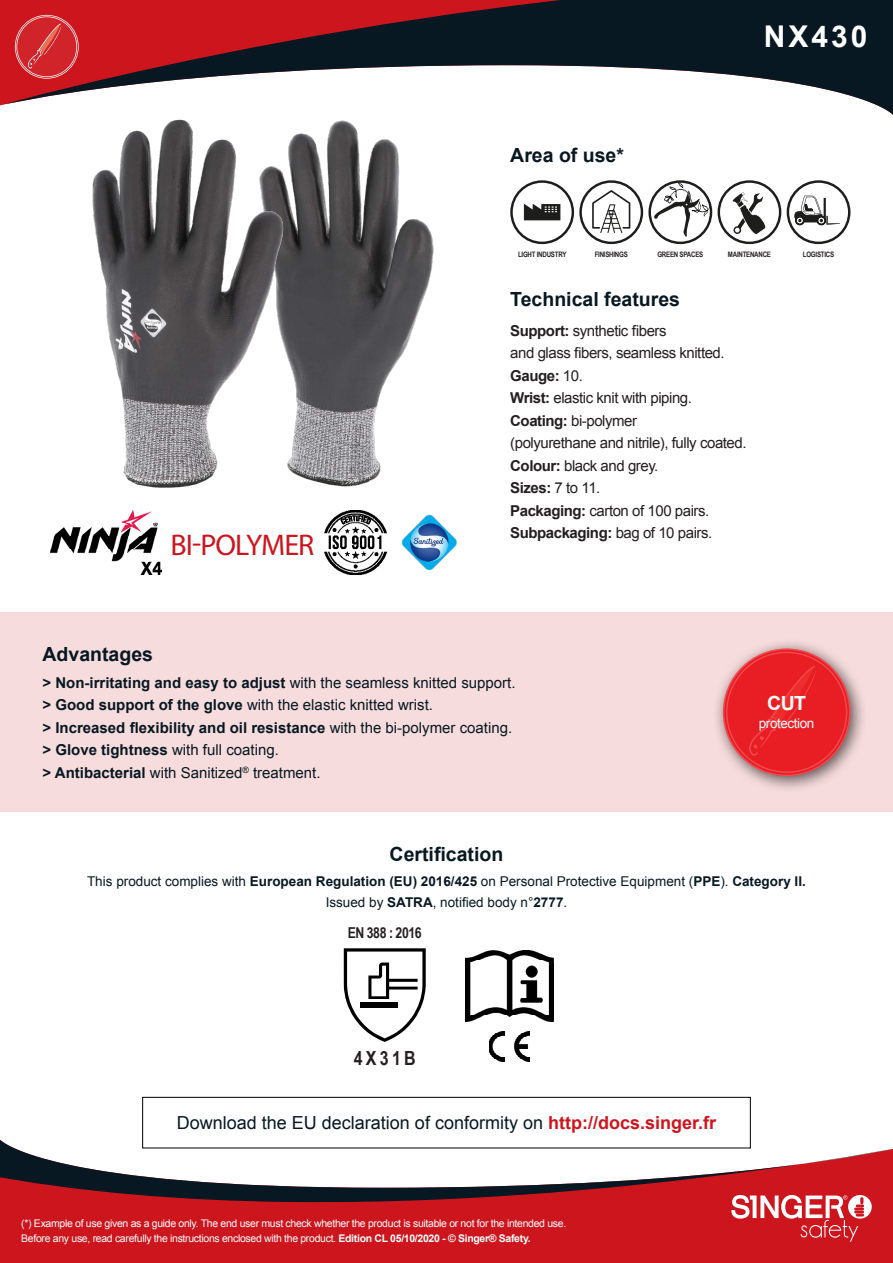
<style>
.page{position:relative;width:893px;height:1263px;background:#fff}
.page>*{position:absolute;margin:0;border:0;box-sizing:border-box;transform-origin:0 0}
.t1{font:30px "Myriad Pro";letter-spacing:-.03em;color:#cd151d}
.t2{font:700 30px "Arial";letter-spacing:.1em;color:#fff}
.t3{font:700 19.5px "Arial";color:#071822}
.t4{font:700 19.5px "Arial Narrow";color:#231f20}
.t5{font:700 19.5px "Arial";color:#fff}
.t6{font:18px "Arial";color:#071822}
.t7{font:15px/22.5px "Arial";letter-spacing:-.03em;color:#231f20}
.t8{font:700 15px "Arial";color:#071822}
.t9{font:15px "Arial";color:#071822}
.t10{font:700 15px "Arial Narrow";letter-spacing:-.03em;color:#231f20}
.t11{font:13.5px "Arial";color:#071822}
.t12{font:13.5px "Arial";letter-spacing:-.03em;color:#fff}
.t13{font:10.5px "Arial";letter-spacing:-.03em;color:#fff}
.t14{font:700 7.5px "Arial Narrow";letter-spacing:-.03em;color:#231f20}
.s1{font-weight:700}
.s2{font-weight:400}
.s3{font-weight:700;color:#cd151d}
</style>
<div class="page">
<svg style="left:0;top:0;width:893px;height:115px;fill:#071822"></svg>
<div style="left:0;top:612px;width:893px;height:200px;background:#f7dcdd"></div>
<svg style="left:344px;top:948px;width:82px;height:94px"></svg>
<div style="left:360px;top:1002px;width:37px;height:6px;background:#000"></div>
<img style="left:465px;top:950px;width:88px;height:71px">
<img style="left:489px;top:1031px;width:41px;height:30px">
<div style="left:579px;top:180px;width:64px;height:64px;border:2px solid #1d1d1b;border-radius:50%"></div>
<svg style="left:592px;top:190px;width:38px;height:43px"></svg>
<div style="left:648px;top:180px;width:64px;height:64px;border:2px solid #1d1d1b;border-radius:50%"></div>
<svg style="left:654px;top:182px;width:56px;height:55px"></svg>
<div style="left:718px;top:180px;width:63px;height:64px;border:2px solid #1d1d1b;border-radius:50%"></div>
<svg style="left:732px;top:192px;width:34px;height:43px"></svg>
<div style="left:787px;top:180px;width:63px;height:64px;border:2px solid #1d1d1b;border-radius:50%"></div>
<svg style="left:794px;top:192px;width:46px;height:34px"></svg>
<div style="left:0;top:1250px;width:893px;height:13px;background:#cd151d"></div>
<svg style="left:0;top:1140px;width:893px;height:110px;fill:#cd151d"></svg>
<div style="left:142px;top:1097px;width:608px;height:51px;border:1px solid #000"></div>
<svg style="left:731px;top:1195px;width:141px;height:47px"></svg>
<svg style="left:15px;top:15px;width:64px;height:62px;background:#d4353b"></svg>
<div style="left:712px;top:638px;width:155px;height:155px;background:#231f20;opacity:.75"></div>
<svg style="left:723px;top:648px;width:127px;height:128px;background:#e54449"></svg>
<img style="left:50px;top:528px;width:111px;height:46px">
<img style="left:324px;top:528px;width:63px;height:46px">
<img style="left:401px;top:526px;width:56px;height:44px">
<img style="left:412px;top:79px;width:158px;height:447px">
<img style="left:0;top:77px;width:412px;height:451px">
<p class="t1" style="left:170px;top:526px;width:146px">BI-POLYMER</p>
<p class="t3" style="left:510px;top:142px;width:115px">Area of use*</p>
<p class="t2" style="left:764px;top:17px;width:105px">NX430</p>
<p class="t14" style="left:518px;top:249px;width:50px">LIGHT INDUSTRY</p>
<p class="t14" style="left:595px;top:249px;width:35px">FINISHINGS</p>
<p class="t14" style="left:657px;top:249px;width:47px">GREEN SPACES</p>
<p class="t14" style="left:728px;top:249px;width:45px">MAINTENANCE</p>
<p class="t14" style="left:803px;top:249px;width:33px">LOGISTICS</p>
<p class="t3" style="left:510px;top:287px;width:171px">Technical features</p>
<p class="t7" style="left:510px;top:319px;width:238px"><span class="s1">Support:</span> synthetic fibers<br>and glass fibers, seamless knitted.<br><span class="s1">Gauge:</span> 10.<br><span class="s1">Wrist:</span> elastic knit with piping.<br><span class="s1">Coating:</span> bi-polymer<br>(polyurethane and nitrile), fully coated.<br><span class="s1">Colour:</span> black and grey.</p>
<p class="t7" style="left:510px;top:477px;width:204px"><span class="s1">Sizes:</span> 7 to 11.<br><span class="s1">Packaging:</span> carton of 100 pairs.<br><span class="s1">Subpackaging:</span> bag of 10 pairs.</p>
<p class="t3" style="left:43px;top:641px;width:112px">Advantages</p>
<p class="t8" style="left:43px;top:672px;width:475px">&gt; Non-irritating and easy to adjust <span class="s2">with the seamless knitted support.</span></p>
<p class="t9" style="left:43px;top:695px;width:392px"><span class="s1">&gt; Good support of the glove</span> with the elastic knitted wrist.</p>
<p class="t8" style="left:43px;top:717px;width:471px">&gt; Increased flexibility and oil resistance <span class="s2">with the bi-polymer coating.</span></p>
<p class="t9" style="left:43px;top:740px;width:238px"><span class="s1">&gt; Glove tightness</span> with full coating.</p>
<p class="t9" style="left:43px;top:763px;width:280px"><span class="s1">&gt; Antibacterial</span> with Sanitized<sup>®</sup> treatment.</p>
<p class="t5" style="left:767px;top:690px;width:40px">CUT</p>
<p class="t12" style="left:759px;top:715px;width:57px">protection</p>
<p class="t3" style="left:390px;top:841px;width:115px">Certification</p>
<p class="t11" style="left:87px;top:872px;width:720px">This product complies with <span class="s1">European Regulation (EU) 2016/425</span> on Personal Protective Equipment (<span class="s1">PPE</span>). <span class="s1">Category II.</span></p>
<p class="t11" style="left:326px;top:893px;width:243px">Issued by <span class="s1">SATRA</span>, notified body n°<span class="s1">2777</span>.</p>
<p class="t10" style="left:348px;top:921px;width:75px">EN 388 : 2016</p>
<p class="t4" style="left:354px;top:1043px;width:63px">4 X 3 1 B</p>
<p class="t6" style="left:177px;top:1111px;width:541px">Download the EU declaration of conformity on <span class="s3">http://docs.singer.fr</span></p>
<p class="t13" style="left:21px;top:1216px;width:547px">(*) Example of use given as a guide only. The end user must check whether the product is suitable or not for the intended use.</p>
<p class="t13" style="left:21px;top:1231px;width:511px">Before any use, read carefully the instructions enclosed with the product. <span class="s1">Edition CL 05/10/2020 - © Singer® Safety.</span></p>
</div>
